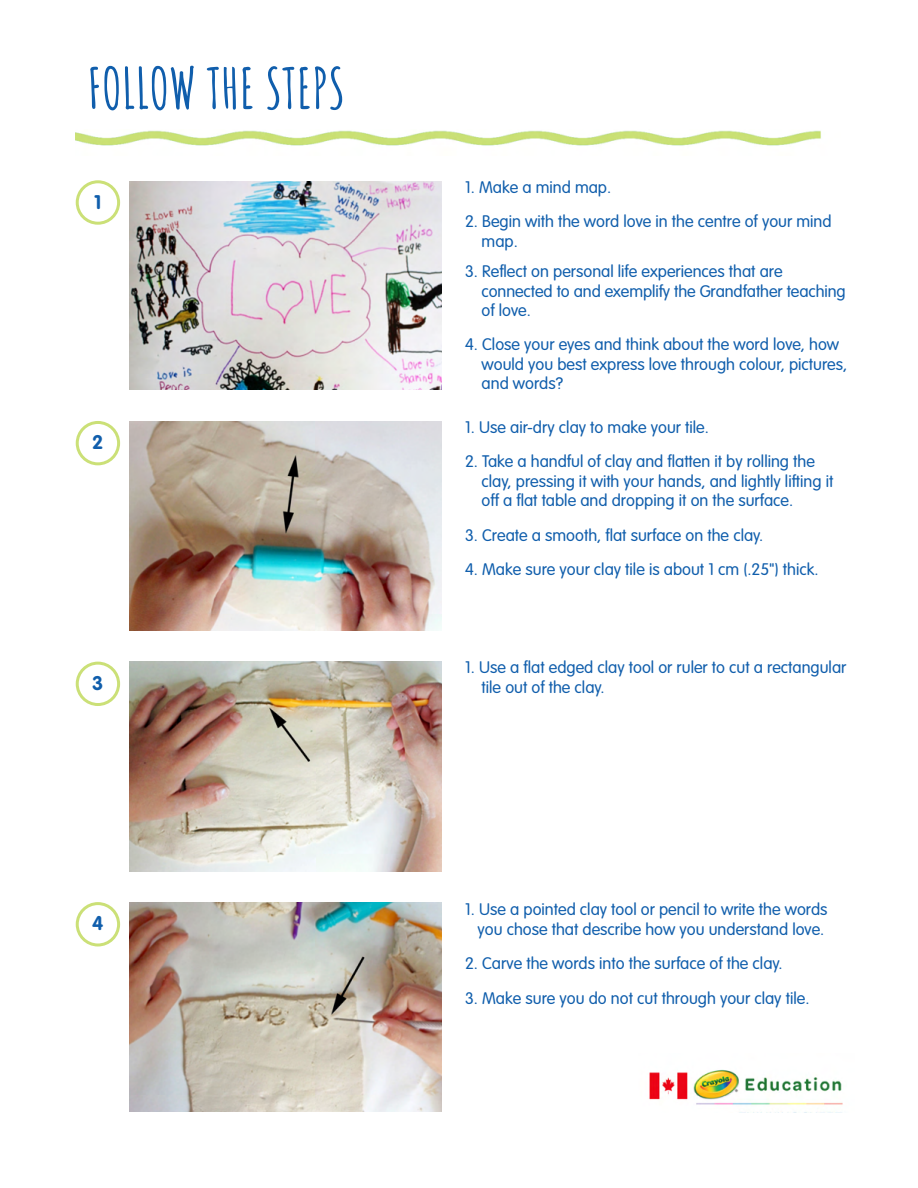
<style>
.page{position:relative;width:918px;height:1188px;background:#fff}
.page>*{position:absolute;margin:0;border:0;box-sizing:border-box;transform-origin:0 0}
.t1{font:700 55.5px "Amatic SC";color:#105eac}
.t2{font:700 19.5px "VAG Rounded";color:#105eac}
.t3{font:300 16.5px "VAG Rounded";color:#105eac}
</style>
<div class="page">
<img style="left:76px;top:130px;width:745px;height:16px">
<img style="left:649px;top:1069px;width:194px;height:36px">
<img style="left:130px;top:181px;width:312px;height:209px">
<svg style="left:76px;top:180px;width:44px;height:45px"></svg>
<img style="left:130px;top:422px;width:312px;height:209px">
<svg style="left:76px;top:421px;width:44px;height:44px"></svg>
<img style="left:130px;top:662px;width:312px;height:209px">
<svg style="left:76px;top:662px;width:44px;height:44px"></svg>
<img style="left:130px;top:903px;width:312px;height:209px">
<svg style="left:76px;top:902px;width:44px;height:45px"></svg>
<p class="t1" style="left:87px;top:52px;width:259px">FOLLOW THE STEPS</p>
<p class="t2" style="left:94px;top:194px;width:9px">1</p>
<p class="t2" style="left:92px;top:434px;width:13px">2</p>
<p class="t2" style="left:92px;top:675px;width:13px">3</p>
<p class="t2" style="left:92px;top:915px;width:13px">4</p>
<p class="t3" style="left:465px;top:180px;width:148px">1. Make a mind map.</p>
<p class="t3" style="left:465px;top:214px;width:368px">2. Begin with the word love in the centre of your mind</p>
<p class="t3" style="left:482px;top:234px;width:38px">map.</p>
<p class="t3" style="left:465px;top:265px;width:319px">3. Reflect on personal life experiences that are</p>
<p class="t3" style="left:482px;top:284px;width:366px">connected to and exemplify the Grandfather teaching</p>
<p class="t3" style="left:482px;top:304px;width:51px">of love.</p>
<p class="t3" style="left:465px;top:338px;width:376px">4. Close your eyes and think about the word love, how</p>
<p class="t3" style="left:482px;top:357px;width:367px">would you best express love through colour, pictures,</p>
<p class="t3" style="left:482px;top:377px;width:83px">and words?</p>
<p class="t3" style="left:465px;top:420px;width:245px">1. Use air-dry clay to make your tile.</p>
<p class="t3" style="left:465px;top:454px;width:351px">2. Take a handful of clay and flatten it by rolling the</p>
<p class="t3" style="left:482px;top:474px;width:353px">clay, pressing it with your hands, and lightly lifting it</p>
<p class="t3" style="left:482px;top:493px;width:313px">off a flat table and dropping it on the surface.</p>
<p class="t3" style="left:465px;top:528px;width:300px">3. Create a smooth, flat surface on the clay.</p>
<p class="t3" style="left:465px;top:562px;width:355px">4. Make sure your clay tile is about 1 cm (.25") thick.</p>
<p class="t3" style="left:465px;top:661px;width:383px">1. Use a flat edged clay tool or ruler to cut a rectangular</p>
<p class="t3" style="left:482px;top:680px;width:125px">tile out of the clay.</p>
<p class="t3" style="left:465px;top:902px;width:364px">1. Use a pointed clay tool or pencil to write the words</p>
<p class="t3" style="left:477px;top:922px;width:348px">you chose that describe how you understand love.</p>
<p class="t3" style="left:465px;top:956px;width:319px">2. Carve the words into the surface of the clay.</p>
<p class="t3" style="left:465px;top:991px;width:346px">3. Make sure you do not cut through your clay tile.</p>
</div>
